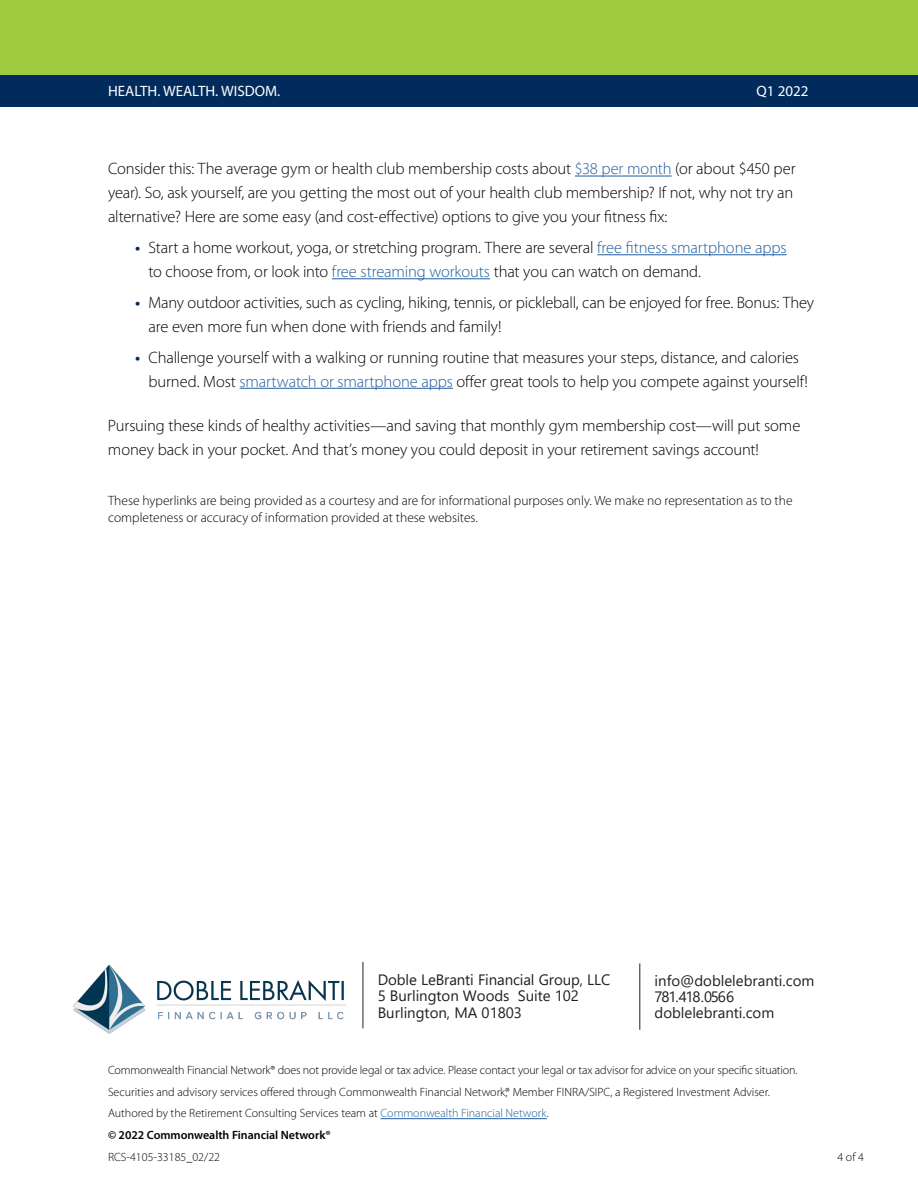
<style>
.page{position:relative;width:918px;height:1188px;background:#fff}
.page>*{position:absolute;margin:0;border:0;box-sizing:border-box;transform-origin:0 0}
.Body_before_bullets{font:300 16.5px/24px "Myriad Pro";letter-spacing:-.01em;color:#000}
.Body{font:300 16.5px/24px "Myriad Pro";letter-spacing:-.01em;color:#000}
.t1{font:15px/16.4px "Segoe UI";color:#231f20}
.t2{font:15px "Myriad Pro";color:#fff}
.Disclosure{font:300 13.5px/16.5px "Myriad Pro";color:#000}
.Last_page_footer{font:300 12px "Myriad Pro";color:#000}
.Last_page_footer-2{font:600 12px "Myriad Pro";color:#000}
.s1{color:#215e9e}
.s2{font-weight:600;color:#002b5c}
</style>
<div class="page">
<div style="left:0;top:0;width:918px;height:75px;background:#9eca3e"></div>
<div style="left:0;top:75px;width:918px;height:31px;background:#002b5c"></div>
<hr style="left:381px;top:1118px;width:166px;height:1px;background:#215e9e">
<hr style="left:575px;top:176px;width:97px;height:1px;background:#215e9e">
<hr style="left:597px;top:254px;width:190px;height:1px;background:#215e9e">
<hr style="left:332px;top:278px;width:158px;height:1px;background:#215e9e">
<hr style="left:240px;top:388px;width:213px;height:1px;background:#215e9e">
<img style="left:73px;top:964px;width:273px;height:70px">
<hr style="left:363px;top:962px;width:1px;height:66px;background:#231f20">
<hr style="left:640px;top:963px;width:1px;height:67px;background:#231f20">
<p class="t2" style="left:108px;top:82px;width:174px">HEALTH. WEALTH. WISDOM.</p>
<p class="t2" style="left:757px;top:82px;width:53px">Q1 2022</p>
<p class="Body_before_bullets" style="left:108px;top:157px;width:689px">Consider this: The average gym or health club membership costs about <span class="s1">$38 per month</span> (or about $450 per year). So, ask yourself, are you getting the most out of your health club membership? If not, why not try an alternative? Here are some easy (and cost-effective) options to give you your fitness fix:</p>
<p class="Body_before_bullets" style="left:148px;top:235px;width:640px;text-indent:-14px"><span class="s2">•</span> Start a home workout, yoga, or stretching program. There are several <span class="s1">free fitness smartphone apps </span>to choose from, or look into <span class="s1">free streaming workouts</span> that you can watch on demand.</p>
<p class="Body_before_bullets" style="left:148px;top:290px;width:667px;text-indent:-14px"><span class="s2">•</span> Many outdoor activities, such as cycling, hiking, tennis, or pickleball, can be enjoyed for free. Bonus: They are even more fun when done with friends and family!</p>
<p class="Body_before_bullets" style="left:148px;top:345px;width:661px;text-indent:-14px"><span class="s2">•</span> Challenge yourself with a walking or running routine that measures your steps, distance, and calories burned. Most <span class="s1">smartwatch or smartphone apps</span> offer great tools to help you compete against yourself!</p>
<p class="Body" style="left:108px;top:413px;width:694px">Pursuing these kinds of healthy activities—and saving that monthly gym membership cost—will put some money back in your pocket. And that’s money you could deposit in your retirement savings account!</p>
<p class="Disclosure" style="left:108px;top:492px;width:686px">These hyperlinks are being provided as a courtesy and are for informational purposes only. We make no representation as to the completeness or accuracy of information provided at these websites.</p>
<p class="t1" style="left:378px;top:970px;width:234px">Doble LeBranti Financial Group, LLC<br>5 Burlington Woods Suite 102<br>Burlington, MA 01803</p>
<p class="t1" style="left:655px;top:971px;width:161px">info@doblelebranti.com<br>781.418.0566 doblelebranti.com</p>
<p class="Last_page_footer" style="left:108px;top:1063px;width:691px">Commonwealth Financial Network® does not provide legal or tax advice. Please contact your legal or tax advisor for advice on your specific situation.</p>
<p class="Last_page_footer" style="left:108px;top:1085px;width:663px">Securities and advisory services offered through Commonwealth Financial Network,® Member FINRA/SIPC, a Registered Investment Adviser.</p>
<p class="Last_page_footer" style="left:108px;top:1106px;width:442px">Authored by the Retirement Consulting Services team at <span class="s1">Commonwealth Financial Network</span>.</p>
<p class="Last_page_footer-2" style="left:108px;top:1128px;width:224px">© 2022 Commonwealth Financial Network®</p>
<p class="Last_page_footer" style="left:108px;top:1150px;width:114px">RCS-4105-33185_02/22</p>
<p class="Last_page_footer" style="left:837px;top:1150px;width:28px">4 of 4</p>
</div>
